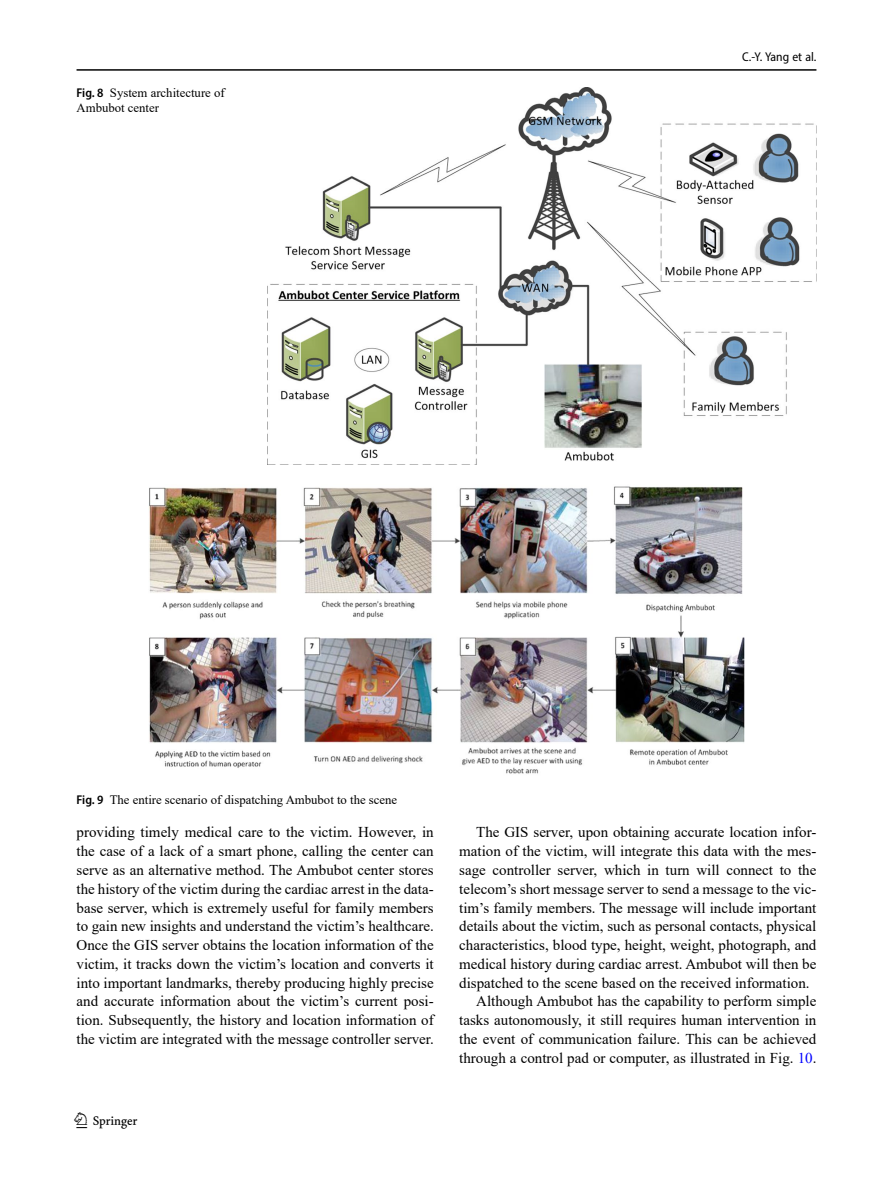
<style>
.page{position:relative;width:893px;height:1187px;background:#fff}
.page>*{position:absolute;margin:0;border:0;box-sizing:border-box;transform-origin:0 0}
.t1{font:22.5px "Springnew";color:#000}
.Body_Text_Indent{font:15px/18.8px "Times New Roman";color:#000;text-align:justify}
.Figure_Caption{font:12.75px "Times New Roman";color:#000}
.Figure_Caption_Side{font:12.75px/15px "Times New Roman";color:#000}
.t2{font:semi-condensed 12.75px "Myriad Pro";color:#000}
.s1{font-family:"Myriad Pro";font-weight:600;font-stretch:semi-condensed}
.s2{color:#00f}
</style>
<div class="page">
<hr style="left:77px;top:69px;width:739px;height:2px;background:#000">
<img style="left:149px;top:486px;width:595px;height:288px">
<img style="left:268px;top:87px;width:546px;height:378px">
<p class="Figure_Caption_Side" style="left:77px;top:84px;width:150px"><span class="s1">Fig. 8</span> System architecture of<br>Ambubot center</p>
<p class="t2" style="left:742px;top:49px;width:76px">C.-Y. Yang et al.</p>
<p class="Figure_Caption" style="left:77px;top:791px;width:322px"><span class="s1">Fig. 9</span> The entire scenario of dispatching Ambubot to the scene</p>
<p class="Body_Text_Indent" style="left:77px;top:822px;width:359px">providing timely medical care to the victim. However, in the case of a lack of a smart phone, calling the center can serve as an alternative method. The Ambubot center stores the history of the victim during the cardiac arrest in the data&shy;base server, which is extremely useful for family members to gain new insights and understand the victim’s healthcare.<br>Once the GIS server obtains the location information of the victim, it tracks down the victim’s location and converts it into important landmarks, thereby producing highly precise and accurate information about the victim’s current posi&shy;tion. Subsequently, the history and location information of the victim are integrated with the message controller server.</p>
<h1 class="t1" style="left:77px;top:1107px;width:63px">1 3</h1>
<p class="Body_Text_Indent" style="left:459px;top:822px;width:359px;text-indent:17px">The GIS server, upon obtaining accurate location infor&shy;mation of the victim, will integrate this data with the mes&shy;sage controller server, which in turn will connect to the telecom’s short message server to send a message to the vic&shy;tim’s family members. The message will include important details about the victim, such as personal contacts, physical characteristics, blood type, height, weight, photograph, and medical history during cardiac arrest. Ambubot will then be dispatched to the scene based on the received information.</p>
<p class="Body_Text_Indent" style="left:459px;top:991px;width:359px;text-indent:17px">Although Ambubot has the capability to perform simple tasks autonomously, it still requires human intervention in the event of communication failure. This can be achieved through a control pad or computer, as illustrated in Fig. <span class="s2">10</span>.</p>
</div>
